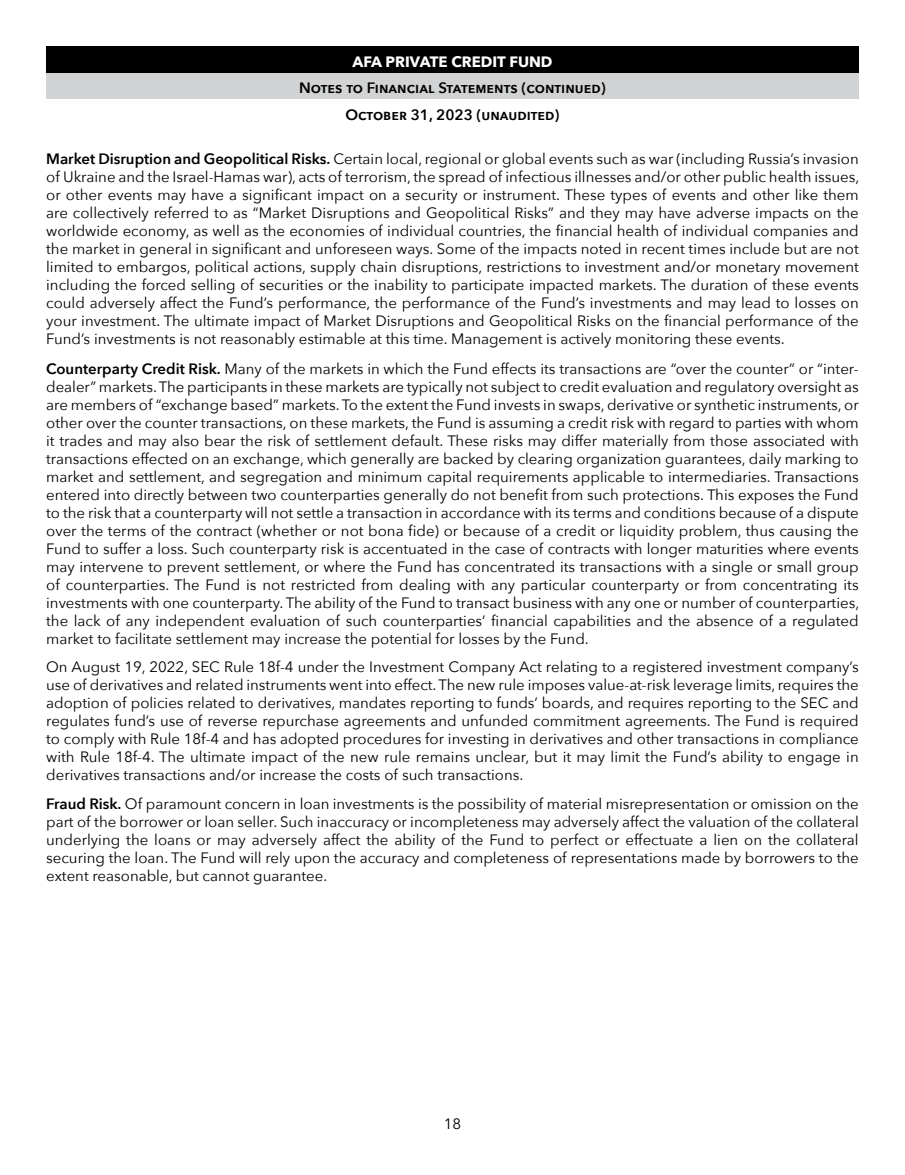
<style>
.page{position:relative;width:905px;height:1175px;background:#fff}
.page>*{position:absolute;margin:0;border:0;box-sizing:border-box;transform-origin:0 0}
.t1{font:15px/18px "Avenir Next";color:#000;text-align:justify}
.t2{font:600 15px/27px "Avenir Next";letter-spacing:.015em;color:#000;text-align:center}
.t3{font:700 15px "Avenir Next";color:#fff}
.s1{font-weight:600}
</style>
<div class="page">
<div style="left:46px;top:46px;width:812px;height:27px;background:#000"></div>
<div style="left:46px;top:73px;width:812px;height:26px;background:#d1d3d4"></div>
<p class="t3" style="left:352px;top:49px;width:202px">AFA PRIVATE CREDIT FUND</p>
<p class="t2" style="left:299px;top:74px;width:308px">Notes to Financial Statements (continued)<br>October 31, 2023 (unaudited)</p>
<p class="t1" style="left:46px;top:149px;width:814px"><span class="s1">Market Disruption and Geopolitical Risks.</span> Certain local, regional or global events such as war (including Russia’s invasion of Ukraine and the Israel-Hamas war), acts of terrorism, the spread of infectious illnesses and/or other public health issues, or other events may have a significant impact on a security or instrument. These types of events and other like them are collectively referred to as “Market Disruptions and Geopolitical Risks” and they may have adverse impacts on the worldwide economy, as well as the economies of individual countries, the financial health of individual companies and the market in general in significant and unforeseen ways. Some of the impacts noted in recent times include but are not limited to embargos, political actions, supply chain disruptions, restrictions to investment and/or monetary movement including the forced selling of securities or the inability to participate impacted markets. The duration of these events could adversely affect the Fund’s performance, the performance of the Fund’s investments and may lead to losses on your investment. The ultimate impact of Market Disruptions and Geopolitical Risks on the financial performance of the Fund’s investments is not reasonably estimable at this time. Management is actively monitoring these events.</p>
<p class="t1" style="left:46px;top:359px;width:814px"><span class="s1">Counterparty Credit Risk.</span> Many of the markets in which the Fund effects its transactions are “over the counter” or “inter&shy;dealer” markets. The participants in these markets are typically not subject to credit evaluation and regulatory oversight as are members of “exchange based” markets. To the extent the Fund invests in swaps, derivative or synthetic instruments, or other over the counter transactions, on these markets, the Fund is assuming a credit risk with regard to parties with whom it trades and may also bear the risk of settlement default. These risks may differ materially from those associated with transactions effected on an exchange, which generally are backed by clearing organization guarantees, daily marking to market and settlement, and segregation and minimum capital requirements applicable to intermediaries. Transactions entered into directly between two counterparties generally do not benefit from such protections. This exposes the Fund to the risk that a counterparty will not settle a transaction in accordance with its terms and conditions because of a dispute over the terms of the contract (whether or not bona fide) or because of a credit or liquidity problem, thus causing the Fund to suffer a loss. Such counterparty risk is accentuated in the case of contracts with longer maturities where events may intervene to prevent settlement, or where the Fund has concentrated its transactions with a single or small group of counterparties. The Fund is not restricted from dealing with any particular counterparty or from concentrating its investments with one counterparty. The ability of the Fund to transact business with any one or number of counterparties, the lack of any independent evaluation of such counterparties’ financial capabilities and the absence of a regulated market to facilitate settlement may increase the potential for losses by the Fund.</p>
<p class="t1" style="left:46px;top:657px;width:814px">On August 19, 2022, SEC Rule 18f-4 under the Investment Company Act relating to a registered investment company’s use of derivatives and related instruments went into effect. The new rule imposes value-at-risk leverage limits, requires the adoption of policies related to derivatives, mandates reporting to funds’ boards, and requires reporting to the SEC and regulates fund’s use of reverse repurchase agreements and unfunded commitment agreements. The Fund is required to comply with Rule 18f-4 and has adopted procedures for investing in derivatives and other transactions in compliance with Rule 18f-4. The ultimate impact of the new rule remains unclear, but it may limit the Fund’s ability to engage in derivatives transactions and/or increase the costs of such transactions.</p>
<p class="t1" style="left:46px;top:794px;width:814px"><span class="s1">Fraud Risk.</span> Of paramount concern in loan investments is the possibility of material misrepresentation or omission on the part of the borrower or loan seller. Such inaccuracy or incompleteness may adversely affect the valuation of the collateral underlying the loans or may adversely affect the ability of the Fund to perfect or effectuate a lien on the collateral securing the loan. The Fund will rely upon the accuracy and completeness of representations made by borrowers to the extent reasonable, but cannot guarantee.</p>
<p class="t1" style="left:444px;top:1113px;width:19px">18</p>
</div>
